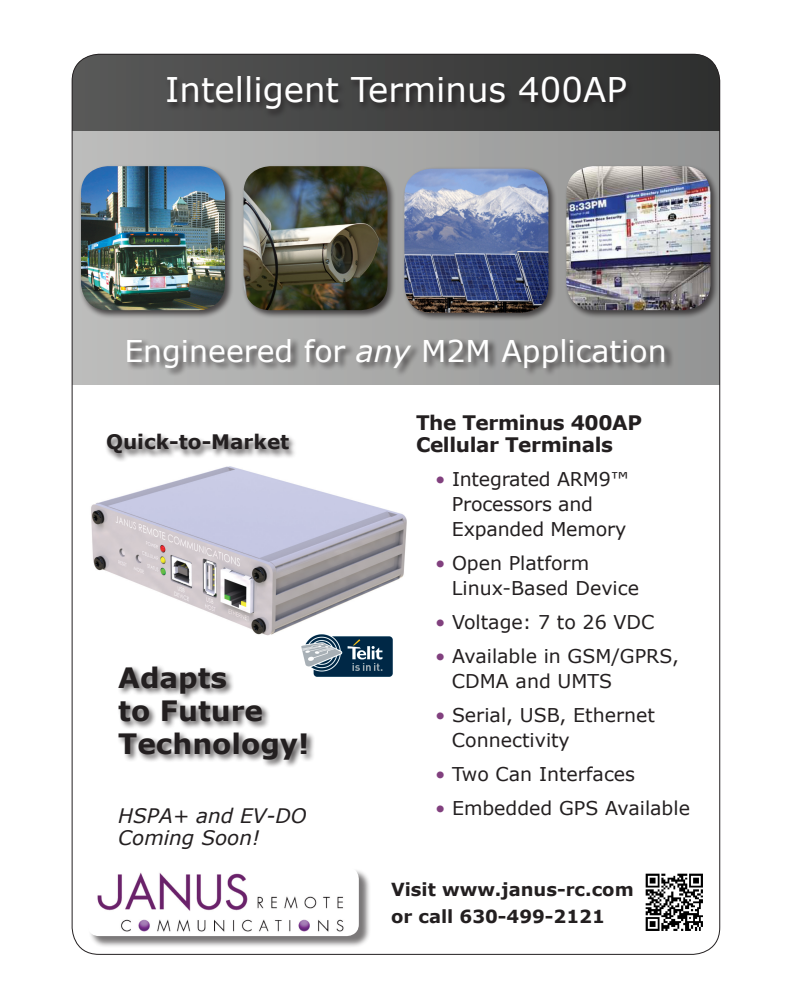
<style>
.page{position:relative;width:792px;height:1008px;background:#fff}
.page>*{position:absolute;margin:0;border:0;box-sizing:border-box;transform-origin:0 0}
.t1{font:34px "Verdana";color:#fff}
.t2{font:30px "Verdana";color:#fff}
.t3{font:700 28px/33px "Verdana";color:#231f20}
.t4{font:700 20px/22px "Verdana";letter-spacing:-.02em;color:#231f20}
.t5{font:italic 20px/22px "Verdana";color:#231f20}
.t6{font:700 20px "Verdana";color:#231f20}
.t7{font:19px/25px "Verdana";color:#231f20}
.t8{font:700 18px/27px "Verdana";color:#231f20}
.s1{font-style:italic}
.s2{color:#81407e}
</style>
<div class="page">
<div style="left:72px;top:54px;width:648px;height:103px;background:linear-gradient(to right,#585958,#2e2f2e);border-radius:27px"></div>
<div style="left:72px;top:131px;width:648px;height:254px;background:linear-gradient(to right,#bdbdbc,#949494)"></div>
<div style="left:88px;top:868px;width:283px;height:80px;background:#231f20;opacity:.6"></div>
<img style="left:88px;top:868px;width:271px;height:68px">
<div style="left:126px;top:337px;width:548px;height:40px;background:#231f20;opacity:.75"></div>
<div style="left:164px;top:75px;width:469px;height:43px;background:#231f20;opacity:.84"></div>
<img style="left:91px;top:466px;width:316px;height:170px">
<div style="left:116px;top:664px;width:198px;height:104px;background:#231f20;opacity:.75"></div>
<div style="left:241px;top:164px;width:155px;height:155px;background:#231f20;opacity:.75"></div>
<img style="left:244px;top:166px;width:144px;height:144px">
<div style="left:402px;top:166px;width:155px;height:155px;background:#231f20;opacity:.75"></div>
<img style="left:404px;top:169px;width:144px;height:144px">
<div style="left:564px;top:164px;width:155px;height:155px;background:#231f20;opacity:.75"></div>
<img style="left:566px;top:166px;width:144px;height:144px">
<div style="left:79px;top:164px;width:155px;height:155px;background:#231f20;opacity:.75"></div>
<img style="left:81px;top:166px;width:144px;height:144px">
<img style="left:298px;top:631px;width:98px;height:49px">
<img style="left:645px;top:873px;width:58px;height:58px">
<div style="left:104px;top:433px;width:193px;height:30px;background:#231f20;opacity:.75"></div>
<p class="t1" style="left:165px;top:68px;width:463px">Intelligent Terminus 400AP</p>
<p class="t2" style="left:124px;top:332px;width:544px">Engineered for <span class="s1">any</span> M2M Application</p>
<p class="t6" style="left:106px;top:429px;width:185px">Quick-to-Market</p>
<p class="t3" style="left:118px;top:660px;width:193px">Adapts<br>to Future<br>Technology!</p>
<p class="t5" style="left:118px;top:804px;width:190px">HSPA+ and EV-DO<br>Coming Soon!</p>
<p class="t4" style="left:416px;top:411px;width:228px">The Terminus 400AP<br>Cellular Terminals</p>
<p class="t7" style="left:452px;top:466px;width:179px;text-indent:-17px"><span class="s2">•</span> Integrated ARM9™<br>Processors and<br>Expanded Memory</p>
<p class="t7" style="left:452px;top:550px;width:189px;text-indent:-17px"><span class="s2">•</span> Open Platform<br>Linux-Based Device</p>
<p class="t7" style="left:435px;top:609px;width:221px"><span class="s2">•</span> Voltage: 7 to 26 VDC</p>
<p class="t7" style="left:452px;top:643px;width:229px;text-indent:-17px"><span class="s2">•</span> Available in GSM/GPRS,<br>CDMA and UMTS</p>
<p class="t7" style="left:452px;top:702px;width:204px;text-indent:-17px"><span class="s2">•</span> Serial, USB, Ethernet<br>Connectivity</p>
<p class="t7" style="left:435px;top:761px;width:202px"><span class="s2">•</span> Two Can Interfaces</p>
<p class="t7" style="left:435px;top:795px;width:257px"><span class="s2">•</span> Embedded GPS Available</p>
<p class="t8" style="left:391px;top:876px;width:244px">Visit www.janus-rc.com or call 630-499-2121</p>
</div>
